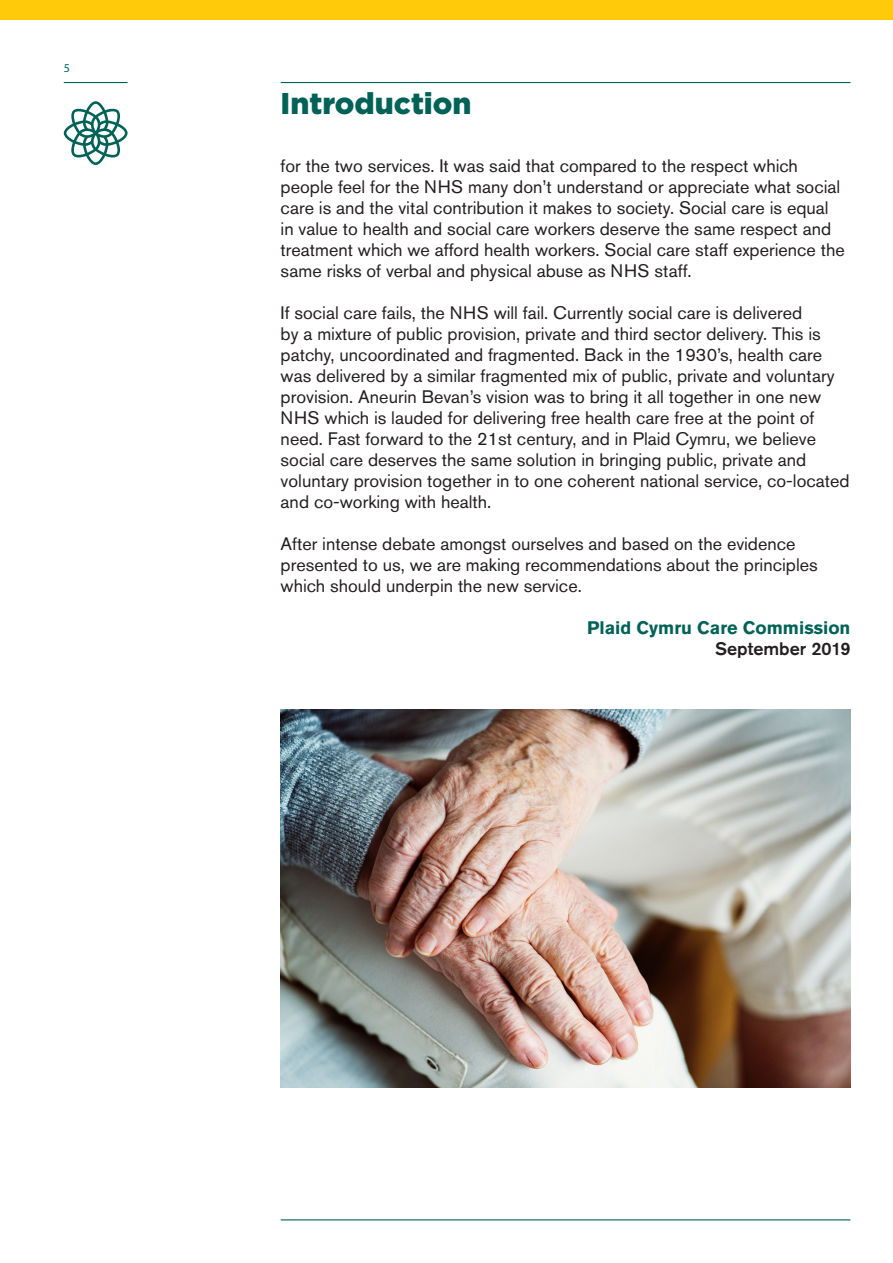
<style>
.page{position:relative;width:893px;height:1263px;background:#fff}
.page>*{position:absolute;margin:0;border:0;box-sizing:border-box;transform-origin:0 0}
.t1{font:900 30px "Gotham HTF";color:#006257}
.Bodycopy{font:18px/21px "Akzidenz Grotesk Pro";color:#231f20}
.Bodycopy-2{font:700 18px "Akzidenz Grotesk Pro";color:#006257}
.Bodycopy-3{font:500 18px "Akzidenz Grotesk Pro";color:#231f20}
.t2{font:12px "Myriad Pro";color:#006257}
</style>
<div class="page">
<hr style="left:64px;top:82px;width:64px;height:1px;background:#006257">
<hr style="left:281px;top:82px;width:569px;height:1px;background:#006257">
<hr style="left:281px;top:1219px;width:569px;height:1px;background:#006257">
<svg style="left:64px;top:101px;width:64px;height:64px"></svg>
<div style="left:0;top:0;width:893px;height:20px;background:#feca0a"></div>
<img style="left:281px;top:709px;width:569px;height:378px">
<p class="t2" style="left:64px;top:61px;width:8px">5</p>
<p class="t1" style="left:281px;top:86px;width:192px">Introduction</p>
<p class="Bodycopy" style="left:281px;top:155px;width:566px">for the two services. It was said that compared to the respect which people feel for the NHS many don’t understand or appreciate what social care is and the vital contribution it makes to society. Social care is equal in value to health and social care workers deserve the same respect and treatment which we afford health workers. Social care staff experience the same risks of verbal and physical abuse as NHS staff.</p>
<p class="Bodycopy" style="left:281px;top:302px;width:570px">If social care fails, the NHS will fail. Currently social care is delivered<br>by a mixture of public provision, private and third sector delivery. This is patchy, uncoordinated and fragmented. Back in the 1930’s, health care was delivered by a similar fragmented mix of public, private and voluntary provision. Aneurin Bevan’s vision was to bring it all together in one new NHS which is lauded for delivering free health care free at the point of need. Fast forward to the 21st century, and in Plaid Cymru, we believe social care deserves the same solution in bringing public, private and voluntary provision together in to one coherent national service, co-located and co-working with health.</p>
<p class="Bodycopy" style="left:281px;top:533px;width:539px">After intense debate amongst ourselves and based on the evidence presented to us, we are making recommendations about the principles which should underpin the new service.</p>
<p class="Bodycopy-2" style="left:587px;top:616px;width:265px">Plaid Cymru Care Commission</p>
<p class="Bodycopy-3" style="left:715px;top:637px;width:137px">September 2019</p>
</div>
